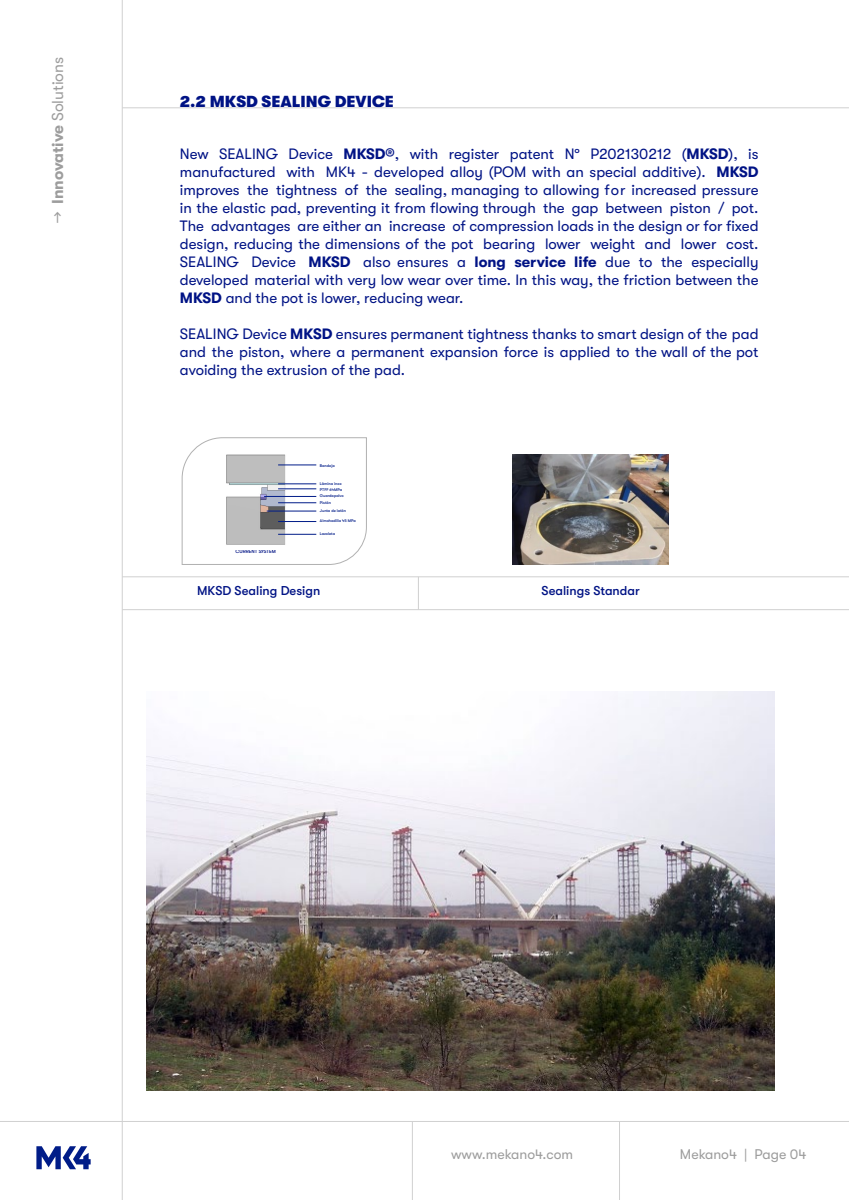
<style>
.page{position:relative;width:849px;height:1200px;background:#fff}
.page>*{position:absolute;margin:0;border:0;box-sizing:border-box;transform-origin:0 0}
.t1{font:900 16px "GT Walsheim Pro";color:#001385}
.t2{font:15.8px "GT Walsheim Pro";color:#9d9d9d}
.t3{font:15px/18px "GT Walsheim Pro";color:#001385;text-align:justify}
.t4{font:14px "GT Walsheim Pro";color:#9d9d9d}
.t5{font:500 12.8px "GT Walsheim Pro";color:#001385}
.t6{font:500 5px "GT Walsheim Pro";color:#001385}
.t7{font:500 4px "GT Walsheim Pro";color:#001c88}
.s1{font-weight:700}
</style>
<div class="page">
<hr style="left:122px;top:0;width:1px;height:1200px;background:#d0d0d0">
<hr style="left:619px;top:1122px;width:1px;height:78px;background:#d0d0d0">
<hr style="left:412px;top:1122px;width:1px;height:78px;background:#d0d0d0">
<hr style="left:0;top:1121px;width:848px;height:1px;background:#d0d0d0">
<svg style="left:36px;top:1146px;width:55px;height:23px"></svg>
<img style="left:512px;top:454px;width:156px;height:111px">
<hr style="left:122px;top:609px;width:726px;height:1px;background:#d0d0d0">
<hr style="left:122px;top:577px;width:726px;height:1px;background:#d0d0d0">
<hr style="left:418px;top:577px;width:1px;height:33px;background:#d0d0d0">
<svg style="left:181px;top:437px;width:186px;height:128px"></svg>
<div style="left:198px;top:534px;width:85px;height:5px;background:#fff"></div>
<img style="left:220px;top:447px;width:69px;height:103px">
<hr style="left:278px;top:465px;width:38px;height:1px;background:#001c88">
<hr style="left:278px;top:484px;width:38px;height:1px;background:#001c88">
<hr style="left:278px;top:489px;width:38px;height:1px;background:#001c88">
<hr style="left:264px;top:496px;width:52px;height:1px;background:#001c88">
<hr style="left:278px;top:503px;width:38px;height:1px;background:#001c88">
<hr style="left:267px;top:511px;width:49px;height:1px;background:#001c88">
<hr style="left:278px;top:521px;width:38px;height:1px;background:#001c88">
<hr style="left:278px;top:534px;width:38px;height:1px;background:#001c88">
<img style="left:147px;top:692px;width:627px;height:399px">
<hr style="left:122px;top:108px;width:726px;height:1px;background:#d0d0d0">
<p class="t2" style="left:49px;top:223px;width:168px;rotate:-90deg">→ <span class="s1">Innovative</span> Solutions</p>
<p class="t1" style="left:180px;top:93px;width:215px">2.2 MKSD SEALING DEVICE</p>
<p class="t3" style="left:180px;top:145px;width:580px">New SEALING Device <span class="s1">MKSD®</span>, with register patent Nº P202130212 (<span class="s1">MKSD</span>), is manufactured with MK4 - developed alloy (POM with an special additive). <span class="s1">MKSD </span>improves the tightness of the sealing, managing to allowing for increased pressure in the elastic pad, preventing it from flowing through the gap between piston / pot.<br>The advantages are either an increase of compression loads in the design or for fixed design, reducing the dimensions of the pot bearing lower weight and lower cost.<br>SEALING Device <span class="s1">MKSD</span> also ensures a <span class="s1">long service life</span> due to the especially developed material with very low wear over time. In this way, the friction between the <span class="s1">MKSD</span> and the pot is lower, reducing wear.</p>
<p class="t3" style="left:180px;top:325px;width:580px">SEALING Device <span class="s1">MKSD</span> ensures permanent tightness thanks to smart design of the pad and the piston, where a permanent expansion force is applied to the wall of the pot avoiding the extrusion of the pad.</p>
<p class="t7" style="left:320px;top:463px;width:16px">Bandeja</p>
<p class="t7" style="left:320px;top:482px;width:23px">Lámina inox</p>
<p class="t7" style="left:320px;top:487px;width:24px">PTFF 64MPa</p>
<p class="t7" style="left:320px;top:493px;width:25px">Guardapolvo</p>
<p class="t7" style="left:320px;top:500px;width:13px">Pistón</p>
<p class="t7" style="left:320px;top:508px;width:28px">Junta de latón</p>
<p class="t7" style="left:320px;top:519px;width:37px">Almohadilla 45 MPa</p>
<p class="t6" style="left:235px;top:549px;width:42px">CURRENT SYSTEM</p>
<p class="t7" style="left:320px;top:531px;width:17px">Lazoleta</p>
<p class="t5" style="left:197px;top:584px;width:125px">MKSD Sealing Design</p>
<p class="t5" style="left:541px;top:584px;width:100px">Sealings Standar</p>
<p class="t4" style="left:451px;top:1147px;width:123px">www.mekano4.com</p>
<p class="t4" style="left:680px;top:1147px;width:128px">Mekano4 | Page 04</p>
</div>
